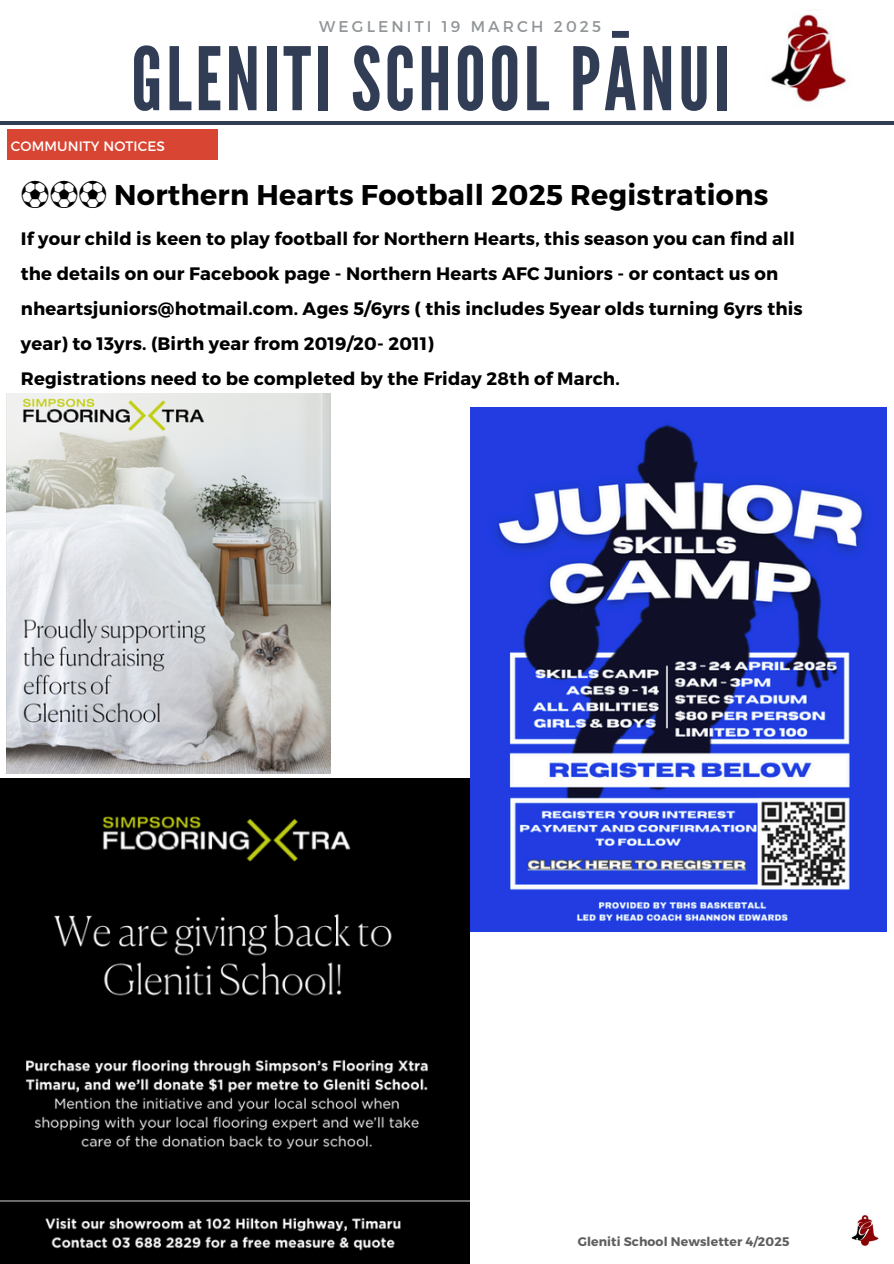
<style>
.page{position:relative;width:894px;height:1264px;background:#fff}
.page>*{position:absolute;margin:0;border:0;box-sizing:border-box;transform-origin:0 0}
.t1{font:87.15px "League Gothic";letter-spacing:.04em;color:#313c55}
.t2{font:700 28.5px "Montserrat";letter-spacing:.01em;color:#000}
.t3{font:700 18px/34.8px "Montserrat";letter-spacing:.01em;color:#000}
.t4{font:15.6px "Montserrat";letter-spacing:.2em;color:#919597}
.t5{font:13.65px "Montserrat";letter-spacing:.01em;color:#fff}
.t6{font:700 12.45px "Montserrat";letter-spacing:.01em;color:#5f5f5f}
.s1{font-family:"Noto Sans CJ Ksc"}
</style>
<div class="page">
<hr style="left:0;top:122px;width:893px;height:3px;background:#313c55">
<div style="left:7px;top:129px;width:210px;height:31px;background:#d84633"></div>
<img style="left:771px;top:14px;width:77px;height:88px">
<img style="left:851px;top:1215px;width:28px;height:31px">
<img style="left:0;top:778px;width:470px;height:485px">
<img style="left:7px;top:394px;width:323px;height:379px">
<img style="left:471px;top:407px;width:415px;height:524px">
<h4 class="t4" style="left:319px;top:16px;width:283px">WEGLENITI 19 MARCH 2025</h4>
<h3 class="t1" style="left:131px;top:29px;width:600px">GLENITI SCHOOL PĀNUI</h3>
<h1 class="t5" style="left:11px;top:137px;width:155px">COMMUNITY NOTICES</h1>
<h2 class="t2" style="left:21px;top:176px;width:748px"><span class="s1">⚽️⚽️⚽️</span> Northern Hearts Football 2025 Registrations</h2>
<h2 class="t3" style="left:21px;top:221px;width:783px">If your child is keen to play football for Northern Hearts, this season you can find all the details on our Facebook page - Northern Hearts AFC Juniors - or contact us on nheartsjuniors@hotmail.com. Ages 5/6yrs ( this includes 5year olds turning 6yrs this year) to 13yrs. (Birth year from 2019/20- 2011)<br>Registrations need to be completed by the Friday 28th of March.</h2>
<p class="t6" style="left:577px;top:1233px;width:213px">Gleniti School Newsletter 4/2025</p>
</div>
